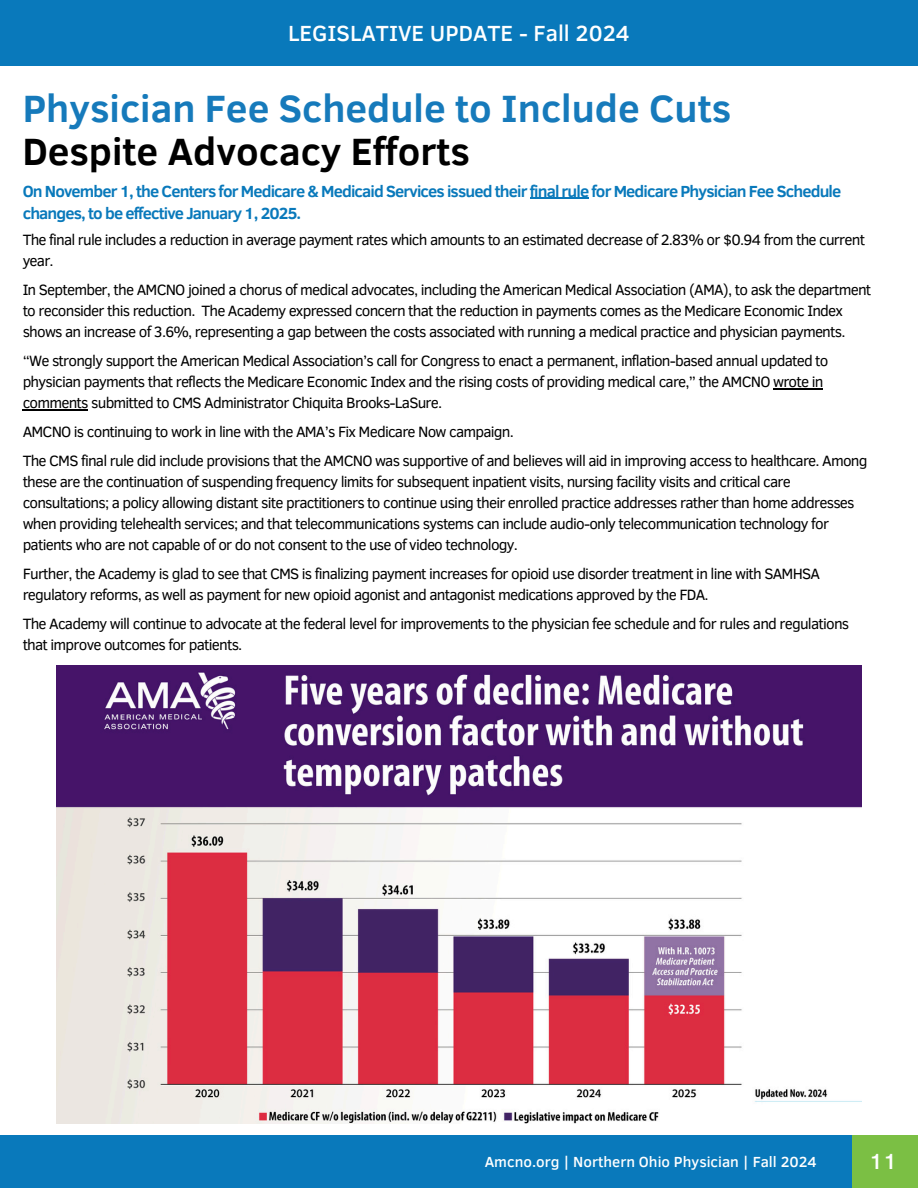
<style>
.page{position:relative;width:918px;height:1188px;background:#fff}
.page>*{position:absolute;margin:0;border:0;box-sizing:border-box;transform-origin:0 0}
.t1{font:700 39px/42.8px "Clear Sans";color:#167abb}
.t2{font:500 22.5px "Clear Sans";color:#fff}
.t3{font:700 16.5px/22.5px "Clear Sans";letter-spacing:-.05em;color:#0979bb}
.t4{font:15.3px/21px "Clear Sans";letter-spacing:-.05em;color:#000}
.t5{font:500 15px "Clear Sans";color:#fff}
.s1{color:#000}
</style>
<div class="page">
<div style="left:0;top:0;width:918px;height:65px;background:#0979bb"></div>
<div style="left:0;top:1135px;width:918px;height:53px;background:#0979bb"></div>
<div style="left:852px;top:1135px;width:66px;height:53px;background:#7bbf44"></div>
<img style="left:56px;top:665px;width:806px;height:458px">
<hr style="left:530px;top:198px;width:58px;height:1px;background:#0979bb">
<hr style="left:773px;top:388px;width:50px;height:2px;background:#000">
<hr style="left:23px;top:409px;width:65px;height:2px;background:#000">
<h1 class="t2" style="left:288px;top:17px;width:343px">LEGISLATIVE UPDATE - Fall 2024</h1>
<p class="t1" style="left:23px;top:85px;width:710px">Physician Fee Schedule to Include Cuts<br><span class="s1">Despite Advocacy Efforts</span></p>
<p class="t3" style="left:23px;top:179px;width:820px">On November 1, the Centers for Medicare &amp; Medicaid Services issued their final rule for Medicare Physician Fee Schedule changes, to be effective January 1, 2025.</p>
<p class="t4" style="left:23px;top:229px;width:844px">The final rule includes a reduction in average payment rates which amounts to an estimated decrease of 2.83% or $0.94 from the current year.</p>
<p class="t4" style="left:23px;top:279px;width:850px">In September, the AMCNO joined a chorus of medical advocates, including the American Medical Association (AMA), to ask the department to reconsider this reduction. The Academy expressed concern that the reduction in payments comes as the Medicare Economic Index shows an increase of 3.6%, representing a gap between the costs associated with running a medical practice and physician payments.</p>
<p class="t4" style="left:23px;top:350px;width:807px">“We strongly support the American Medical Association’s call for Congress to enact a permanent, inflation-based annual updated to physician payments that reflects the Medicare Economic Index and the rising costs of providing medical care,” the AMCNO wrote in comments submitted to CMS Administrator Chiquita Brooks-LaSure.</p>
<p class="t4" style="left:23px;top:421px;width:493px">AMCNO is continuing to work in line with the AMA’s Fix Medicare Now campaign.</p>
<p class="t4" style="left:23px;top:450px;width:846px">The CMS final rule did include provisions that the AMCNO was supportive of and believes will aid in improving access to healthcare. Among these are the continuation of suspending frequency limits for subsequent inpatient visits, nursing facility visits and critical care consultations; a policy allowing distant site practitioners to continue using their enrolled practice addresses rather than home addresses when providing telehealth services; and that telecommunications systems can include audio-only telecommunication technology for patients who are not capable of or do not consent to the use of video technology.</p>
<p class="t4" style="left:23px;top:563px;width:799px">Further, the Academy is glad to see that CMS is finalizing payment increases for opioid use disorder treatment in line with SAMHSA regulatory reforms, as well as payment for new opioid agonist and antagonist medications approved by the FDA.</p>
<p class="t4" style="left:23px;top:613px;width:828px">The Academy will continue to advocate at the federal level for improvements to the physician fee schedule and for rules and regulations that improve outcomes for patients.</p>
<p class="t5" style="left:474px;top:1151px;width:344px">Amcno.org | Nortrtern Ohihio Pysis cian | prillg 224</p>
<h2 class="t5" style="left:485px;top:1151px;width:344px">Amcno.org | Nohhern Oo Phhycian | SFan20024</h2>
<h3 class="t2" style="left:869px;top:1145px;width:29px">11</h3>
</div>
